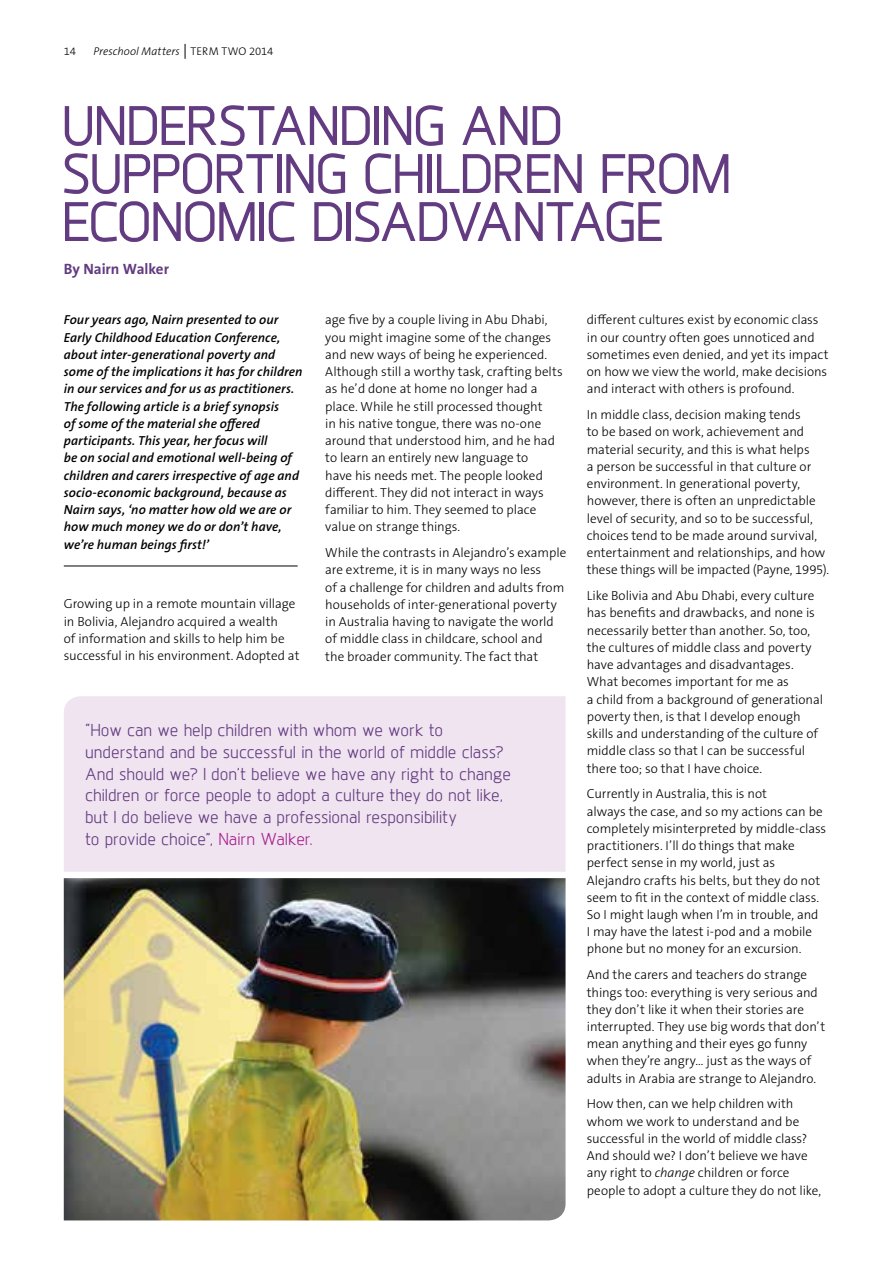
<style>
.page{position:relative;width:893px;height:1263px;background:#fff}
.page>*{position:absolute;margin:0;border:0;box-sizing:border-box;transform-origin:0 0}
.t1{font:500 55.5px/48px "Juhl";letter-spacing:-.025em;color:#633b81}
.t2{font:17.25px/21.8px "Juhl";letter-spacing:.005em;color:#633b81}
.t3{font:700 15px "The Sans B W7";color:#633b81}
.t4{font:300 13.2px/17.2px "The Sans B W3";letter-spacing:-.005em;color:#000}
.t5{font:italic 600 13.2px/17.2px "The Sans B W6";letter-spacing:.005em;color:#000}
.t6{font:italic 300 11.25px "The Sans B W3";letter-spacing:.005em;color:#000}
.t7{font:300 11.25px "The Sans B W3";letter-spacing:-.015em;color:#000}
.s1{font-style:normal}
.s2{color:#a6228e}
.s3{font-style:italic}
</style>
<div class="page">
<img style="left:64px;top:878px;width:502px;height:342px">
<hr style="left:64px;top:566px;width:234px;height:1px;background:#000">
<div style="left:64px;top:696px;width:502px;height:176px;background:#f0e4f0"></div>
<svg style="left:185px;top:44px;width:1px;height:15px"></svg>
<p class="t7" style="left:64px;top:44px;width:14px">14</p>
<p class="t6" style="left:94px;top:45px;width:111px">Preschool Matters <span class="s1">Term</span></p>
<p class="t7" style="left:221px;top:44px;width:53px">TWO 2014</p>
<h1 class="t1" style="left:62px;top:101px;width:671px">UNDERSTANDING AND<br>SUPPORTING CHILDREN FROM<br>ECONOMIC DISADVANTAGE</h1>
<p class="t3" style="left:64px;top:260px;width:107px">By Nairn Walker</p>
<p class="t5" style="left:64px;top:311px;width:240px">Four years ago, Nairn presented to our Early Childhood Education Conference, about inter-generational poverty and some of the implications it has for children in our services and for us as practitioners.<br>The following article is a brief synopsis<br>of some of the material she offered participants. This year, her focus will<br>be on social and emotional well-being of children and carers irrespective of age and socio-economic background, because as Nairn says, ‘no matter how old we are or how much money we do or don’t have, we’re human beings first!’</p>
<p class="t4" style="left:64px;top:595px;width:237px">Growing up in a remote mountain village in Bolivia, Alejandro acquired a wealth<br>of information and skills to help him be successful in his environment. Adopted at</p>
<p class="t4" style="left:325px;top:311px;width:239px">age five by a couple living in Abu Dhabi, you might imagine some of the changes and new ways of being he experienced.<br>Although still a worthy task, crafting belts as he’d done at home no longer had a place. While he still processed thought<br>in his native tongue, there was no-one around that understood him, and he had to learn an entirely new language to<br>have his needs met. The people looked different. They did not interact in ways familiar to him. They seemed to place value on strange things.</p>
<p class="t4" style="left:325px;top:544px;width:243px">While the contrasts in Alejandro’s example are extreme, it is in many ways no less<br>of a challenge for children and adults from households of inter-generational poverty in Australia having to navigate the world of middle class in childcare, school and<br>the broader community. The fact that</p>
<p class="t2" style="left:85px;top:719px;width:427px">“How can we help children with whom we work to understand and be successful in the world of middle class?<br>And should we? I don’t believe we have any right to change children or force people to adopt a culture they do not like, but I do believe we have a professional responsibility<br>to provide choice”, <span class="s2">Nairn Walker.</span></p>
<p class="t4" style="left:587px;top:311px;width:243px">different cultures exist by economic class in our country often goes unnoticed and sometimes even denied, and yet its impact on how we view the world, make decisions and interact with others is profound.</p>
<p class="t4" style="left:587px;top:406px;width:244px">In middle class, decision making tends<br>to be based on work, achievement and material security, and this is what helps<br>a person be successful in that culture or environment. In generational poverty, however, there is often an unpredictable level of security, and so to be successful, choices tend to be made around survival, entertainment and relationships, and how these things will be impacted (Payne, 1995).</p>
<p class="t4" style="left:587px;top:587px;width:238px">Like Bolivia and Abu Dhabi, every culture has benefits and drawbacks, and none is necessarily better than another. So, too, the cultures of middle class and poverty have advantages and disadvantages.<br>What becomes important for me as<br>a child from a background of generational poverty then, is that I develop enough skills and understanding of the culture of middle class so that I can be successful there too; so that I have choice.</p>
<p class="t4" style="left:587px;top:785px;width:241px">Currently in Australia, this is not<br>always the case, and so my actions can be completely misinterpreted by middle-class practitioners. I’ll do things that make perfect sense in my world, just as Alejandro crafts his belts, but they do not seem to fit in the context of middle class.<br>So I might laugh when I’m in trouble, and<br>I may have the latest i-pod and a mobile phone but no money for an excursion.</p>
<p class="t4" style="left:587px;top:966px;width:240px">And the carers and teachers do strange things too: everything is very serious and they don’t like it when their stories are interrupted. They use big words that don’t mean anything and their eyes go funny when they’re angry… just as the ways of adults in Arabia are strange to Alejandro.</p>
<p class="t4" style="left:587px;top:1095px;width:236px">How then, can we help children with whom we work to understand and be successful in the world of middle class?<br>And should we? I don’t believe we have any right to <span class="s3">change</span> children or force people to adopt a culture they do not like,</p>
</div>
